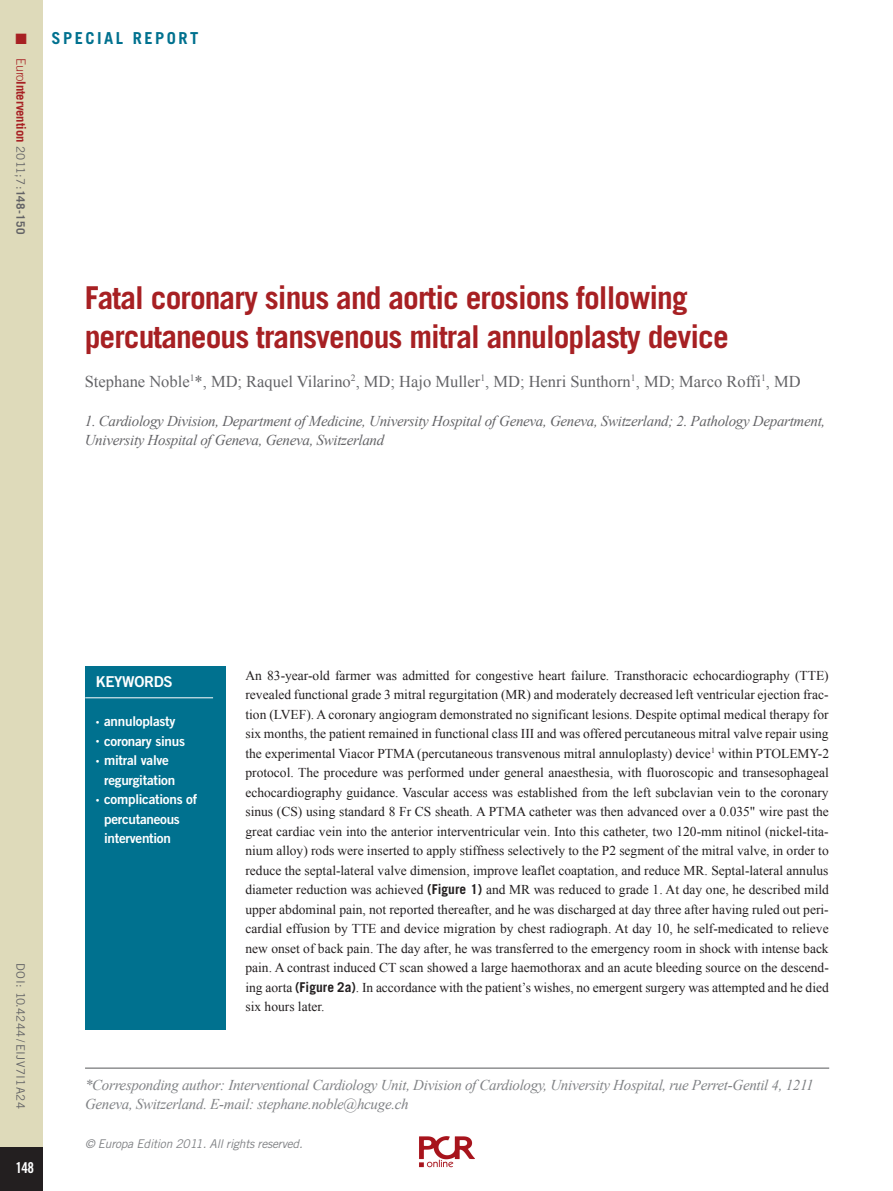
<style>
.page{position:relative;width:893px;height:1191px;background:#fff}
.page>*{position:absolute;margin:0;border:0;box-sizing:border-box;transform-origin:0 0}
.t1{font:700 31.5px/39px "Trade Gothic LT Std";letter-spacing:-.03em;color:#a72023}
.t2{font:16.5px "Times New Roman";color:#636366}
.t3{font:700 16.5px "Trade Gothic LT Std";letter-spacing:.15em;color:#00718f}
.t4{font:italic 15px/19.5px "Times New Roman";letter-spacing:-.02em;color:#808285}
.t5{font:italic 15px/19.5px "Times New Roman";letter-spacing:-.02em;color:#636366}
.t6{font:15px "Trade Gothic LT Std Bd 2";letter-spacing:-.02em;color:#fff}
.t7{font:15px "Trade Gothic LT Std Bd Cn 20";color:#fff}
.t8{font:13.5px/19.5px "Times New Roman";color:#231f20;text-align:justify}
.t9{font:13.5px/19.5px "Trade Gothic LT Std Bd 2";letter-spacing:-.02em;color:#fff}
.t10{font:700 12.75px "Trade Gothic LT Std";letter-spacing:-.01em;color:#a72023}
.t11{font:italic 12px "Trade Gothic LT Std";letter-spacing:-.02em;color:#808285}
.t12{font:11.7px "Trade Gothic LT Std";letter-spacing:.03em;color:#636366}
.s1{color:#a72023}
.s2{font-weight:300}
.s3{font-weight:400;font-size:11.7px;color:#636366}
.s4{font-size:11.7px;color:#636366}
.s5{font-family:"Trade Gothic LT Std";font-weight:300;font-size:7.5px}
.s6{font-family:"Trade Gothic LT Std";font-weight:700}
</style>
<div class="page">
<img style="left:419px;top:1136px;width:56px;height:32px">
<div style="left:0;top:0;width:43px;height:1191px;background:#dedaba"></div>
<div style="left:0;top:1147px;width:43px;height:44px;background:#231f20"></div>
<div style="left:85px;top:665px;width:140px;height:364px;background:#00718f"></div>
<hr style="left:85px;top:1067px;width:744px;height:1px;background:#57585a">
<hr style="left:85px;top:697px;width:128px;height:1px;background:#fff">
<p class="t3" style="left:16px;top:32px;width:184px"><span class="s1">■</span> SPECIAL REPORT</p>
<p class="t10" style="left:26px;top:58px;width:177px;rotate:90deg"><span class="s2">Euro</span>Intervention <span class="s3">2011;7:</span><span class="s4">148-150</span></p>
<h1 class="t1" style="left:85px;top:280px;width:645px">Fatal coronary sinus and aortic erosions following percutaneous transvenous mitral annuloplasty device</h1>
<p class="t2" style="left:85px;top:375px;width:717px">Stephane Noble<sup>1</sup>*, MD; Raquel Vilarino<sup>2</sup>, MD; Hajo Muller<sup>1</sup>, MD; Henri Sunthorn<sup>1</sup>, MD; Marco Roffi<sup>1</sup>, MD</p>
<p class="t5" style="left:85px;top:412px;width:742px">1. Cardiology Division, Department of Medicine, University Hospital of Geneva, Geneva, Switzerland; 2. Pathology Department,<br>University Hospital of Geneva, Geneva, Switzerland</p>
<p class="t12" style="left:25px;top:963px;width:147px;rotate:90deg">DOI: 10.4244/EIJV7I1A24</p>
<p class="t7" style="left:16px;top:1159px;width:20px">148</p>
<p class="t6" style="left:96px;top:676px;width:79px">KEYWORDS</p>
<p class="t9" style="left:96px;top:712px;width:81px"><span class="s5">•</span> annuloplasty</p>
<p class="t9" style="left:96px;top:732px;width:91px"><span class="s5">•</span> coronary sinus</p>
<p class="t9" style="left:104px;top:751px;width:73px;text-indent:-9px"><span class="s5">•</span> mitral valve regurgitation</p>
<p class="t9" style="left:104px;top:790px;width:95px;text-indent:-9px"><span class="s5">•</span> complications of percutaneous intervention</p>
<p class="t8" style="left:245px;top:666px;width:585px">An 83-year-old farmer was admitted for congestive heart failure. Transthoracic echocardiography (TTE) revealed functional grade 3 mitral regurgitation (MR) and moderately decreased left ventricular ejection frac&shy;tion (LVEF). A coronary angiogram demonstrated no significant lesions. Despite optimal medical therapy for six months, the patient remained in functional class III and was offered percutaneous mitral valve repair using the experimental Viacor PTMA (percutaneous transvenous mitral annuloplasty) device<sup>1</sup> within PTOLEMY-2 protocol. The procedure was performed under general anaesthesia, with fluoroscopic and transesophageal echocardiography guidance. Vascular access was established from the left subclavian vein to the coronary sinus (CS) using standard 8 Fr CS sheath. A PTMA catheter was then advanced over a 0.035" wire past the great cardiac vein into the anterior interventricular vein. Into this catheter, two 120-mm nitinol (nickel-tita&shy;nium alloy) rods were inserted to apply stiffness selectively to the P2 segment of the mitral valve, in order to reduce the septal-lateral valve dimension, improve leaflet coaptation, and reduce MR. Septal-lateral annulus diameter reduction was achieved <span class="s6">(Figure 1)</span> and MR was reduced to grade 1. At day one, he described mild upper abdominal pain, not reported thereafter, and he was discharged at day three after having ruled out peri&shy;cardial effusion by TTE and device migration by chest radiograph. At day 10, he self-medicated to relieve new onset of back pain. The day after, he was transferred to the emergency room in shock with intense back pain. A contrast induced CT scan showed a large haemothorax and an acute bleeding source on the descend&shy;ing aorta <span class="s6">(Figure 2a)</span>. In accordance with the patient’s wishes, no emergent surgery was attempted and he died six hours later.</p>
<p class="t4" style="left:85px;top:1076px;width:730px">*Corresponding author: Interventional Cardiology Unit, Division of Cardiology, University Hospital, rue Perret-Gentil 4, 1211<br>Geneva, Switzerland. E-mail: stephane.noble@hcuge.ch</p>
<p class="t11" style="left:85px;top:1138px;width:219px">© Europa Edition 2011. All rights reserved.</p>
</div>
